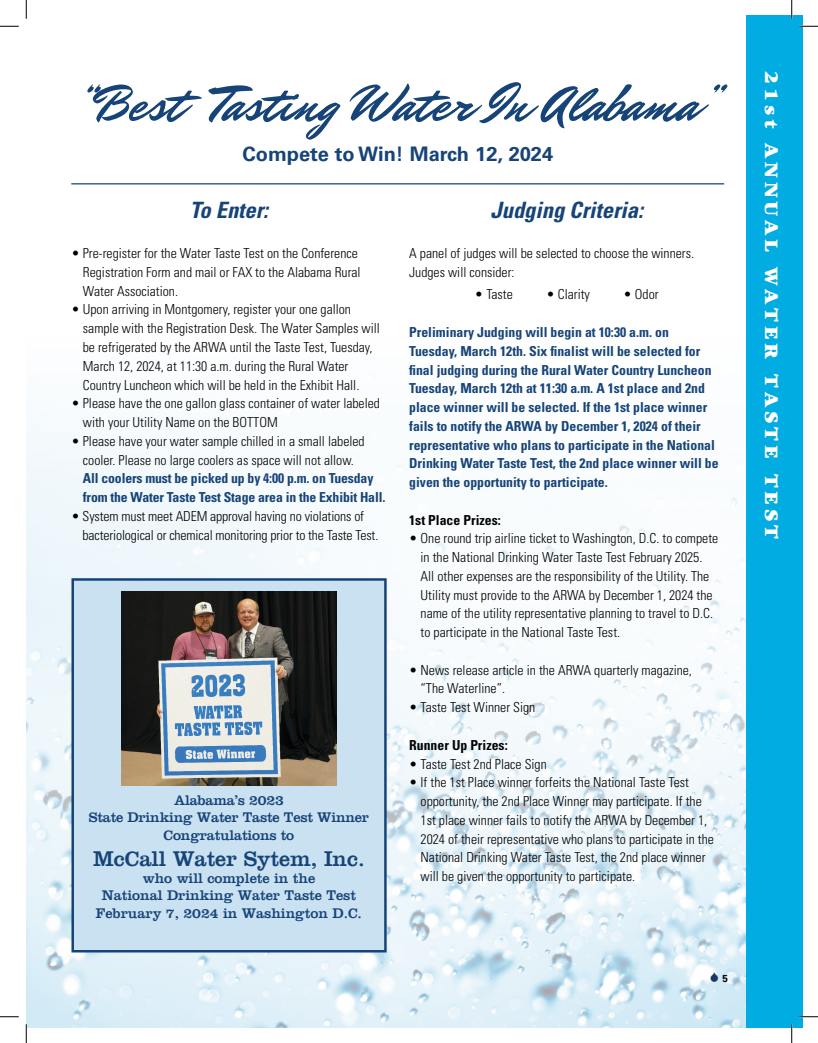
<style>
.page{position:relative;width:818px;height:1043px;background:#fff}
.page>*{position:absolute;margin:0;border:0;box-sizing:border-box;transform-origin:0 0}
.t1{font:52.5px "Mr Dafoe";color:#174478}
.t2{font:italic 700 condensed 22.5px "Univers LT Std";color:#174478}
.t3{font:21.88px "Clarendon";color:#174478}
.t4{font:700 20px "Univers LT Std";color:#174478}
.t5{font:900 20px "Garamond";letter-spacing:.2em;color:#fff}
.t6{font:14.38px/17.2px "Clarendon";color:#174478;text-align:center}
.t7{font:300 condensed 13.75px/18.8px "Univers LT Std";color:#020304}
.t8{font:700 condensed 13.75px/18.8px "Univers LT Std";color:#174478}
.t9{font:700 condensed 13.75px "Univers LT Std";color:#020304}
.t10{font:10px "Mostly Waves";color:#1c3665}
.s1{font-family:"Univers LT Std";font-weight:700;color:#020304}
</style>
<div class="page">
<img style="left:26px;top:405px;width:720px;height:622px">
<div style="left:746px;top:15px;width:56px;height:1013px;background:#00ace1"></div>
<hr style="left:71px;top:183px;width:653px;height:1px;background:#174478">
<div style="left:71px;top:578px;width:315px;height:374px;background:#cae1f2;border:2px solid #174478"></div>
<img style="left:121px;top:591px;width:215px;height:194px">
<svg style="left:0;top:25px;width:19px;height:2px"></svg>
<svg style="left:799px;top:25px;width:19px;height:2px"></svg>
<svg style="left:0;top:1016px;width:19px;height:1px"></svg>
<svg style="left:799px;top:1015px;width:19px;height:2px"></svg>
<svg style="left:25px;top:0;width:2px;height:19px"></svg>
<svg style="left:25px;top:1024px;width:2px;height:18px"></svg>
<svg style="left:790px;top:0;width:2px;height:19px"></svg>
<svg style="left:790px;top:1024px;width:2px;height:18px"></svg>
<h1 class="t1" style="left:79px;top:68px;width:639px">“Best Tasting Water In Alabama”</h1>
<h3 class="t4" style="left:242px;top:142px;width:312px">Compete to Win! March 12, 2024</h3>
<h2 class="t2" style="left:190px;top:196px;width:80px">To Enter:</h2>
<p class="t7" style="left:83px;top:244px;width:279px;text-indent:-11px">• Pre-register for the Water Taste Test on the Conference<br>Registration Form and mail or FAX to the Alabama Rural<br>Water Association.</p>
<p class="t7" style="left:83px;top:300px;width:298px;text-indent:-11px">• Upon arriving in Montgomery, register your one gallon sample with the Registration Desk. The Water Samples will be refrigerated by the ARWA until the Taste Test, Tuesday, March 12, 2024, at 11:30 a.m. during the Rural Water Country Luncheon which will be held in the Exhibit Hall.</p>
<p class="t7" style="left:83px;top:394px;width:298px;text-indent:-11px">• Please have the one gallon glass container of water labeled with your Utility Name on the BOTTOM</p>
<p class="t7" style="left:71px;top:431px;width:295px;text-align:center">• Please have your water sample chilled in a small labeled cooler. Please no large coolers as space will not allow.</p>
<p class="t8" style="left:83px;top:469px;width:304px">All coolers must be picked up by 4:00 p.m. on Tuesday from the Water Taste Test Stage area in the Exhibit Hall.</p>
<p class="t7" style="left:83px;top:506px;width:297px;text-indent:-11px">• System must meet ADEM approval having no violations of bacteriological or chemical monitoring prior to the Taste Test.</p>
<p class="t6" style="left:89px;top:792px;width:282px">Alabama’s 2023<br>State Drinking Water Taste Test Winner<br>Congratulations to</p>
<h3 class="t3" style="left:93px;top:849px;width:273px">McCall Water Sytem, Inc.</h3>
<p class="t6" style="left:96px;top:870px;width:267px">who will complete in the<br>National Drinking Water Taste Test<br>February 7, 2024 in Washington D.C.</p>
<h2 class="t2" style="left:490px;top:196px;width:154px">Judging Criteria:</h2>
<p class="t7" style="left:409px;top:244px;width:286px">A panel of judges will be selected to choose the winners.<br>Judges will consider:</p>
<p class="t7" style="left:475px;top:285px;width:39px">• Taste</p>
<p class="t7" style="left:546px;top:285px;width:45px">• Clarity</p>
<p class="t7" style="left:623px;top:285px;width:37px">• Odor</p>
<p class="t8" style="left:409px;top:322px;width:311px">Preliminary Judging will begin at 10:30 a.m. on Tuesday, March 12th. Six finalist will be selected for final judging during the Rural Water Country Luncheon Tuesday, March 12th at 11:30 a.m. A 1st place and 2nd place winner will be selected. If the 1st place winner fails to notify the ARWA by December 1, 2024 of their representative who plans to participate in the National Drinking Water Taste Test, the 2nd place winner will be given the opportunity to participate.</p>
<p class="t9" style="left:409px;top:511px;width:93px">1st Place Prizes:</p>
<p class="t7" style="left:420px;top:529px;width:299px;text-indent:-11px">• One round trip airline ticket to Washington, D.C. to compete in the National Drinking Water Taste Test February 2025.<br>All other expenses are the responsibility of the Utility. The Utility must provide to the ARWA by December 1, 2024 the name of the utility representative planning to travel to D.C. to participate in the National Taste Test.</p>
<p class="t7" style="left:420px;top:660px;width:273px;text-indent:-11px">• News release article in the ARWA quarterly magazine, “The Waterline”.</p>
<p class="t7" style="left:409px;top:698px;width:128px">• Taste Test Winner Sign</p>
<p class="t9" style="left:409px;top:736px;width:100px">Runner Up Prizes:</p>
<p class="t7" style="left:409px;top:754px;width:139px">• Taste Test 2nd Place Sign</p>
<p class="t7" style="left:420px;top:773px;width:295px;text-indent:-11px">• If the 1st Place winner forfeits the National Taste Test opportunity, the 2nd Place Winner may participate. If the 1st place winner fails to notify the ARWA by December 1, 2024 of their representative who plans to participate in the National Drinking Water Taste Test, the 2nd place winner will be given the opportunity to participate.</p>
<p class="t10" style="left:709px;top:972px;width:20px">A <span class="s1">5</span></p>
<h3 class="t5" style="left:782px;top:71px;width:469px;rotate:90deg">21st ANNUAL WATER TASTE TEST</h3>
</div>
